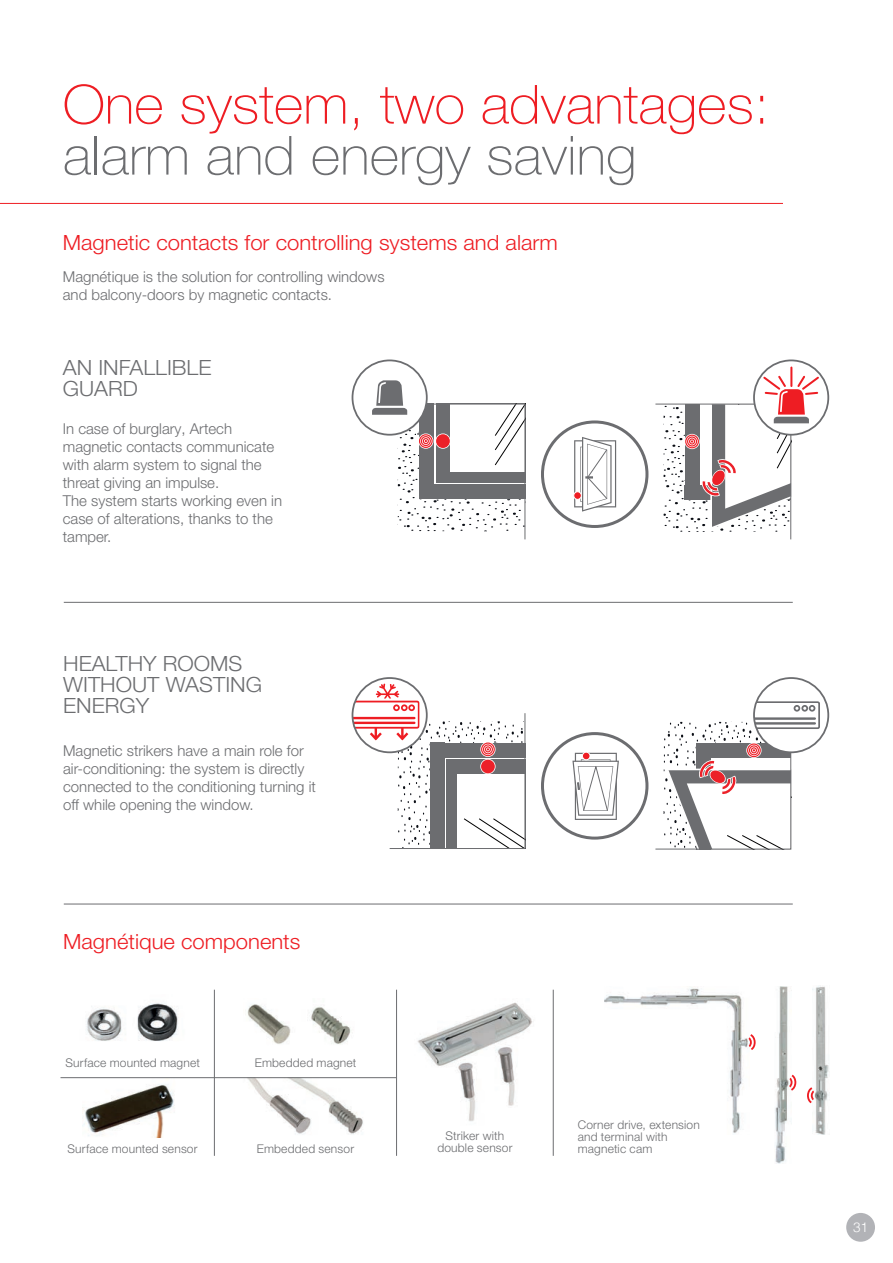
<style>
.page{position:relative;width:893px;height:1263px;background:#fff}
.page>*{position:absolute;margin:0;border:0;box-sizing:border-box;transform-origin:0 0}
.t1{font:100 54px "Helvetica Neue LT Pro";color:#ee1d23;scale:1.05 1}
.t2{font:100 54px "Helvetica Neue LT Pro";color:#6c6d70;scale:1.05 1}
.t3{font:300 21px "Helvetica Neue LT Pro";color:#ee1d23;scale:1.05 1}
.t4{font:300 21px/21px "Helvetica Neue LT Pro";color:#6c6d70;scale:1.05 1}
.t5{font:300 15px/18px "Helvetica Neue LT Pro";color:#6c6d70}
.t6{font:300 13.5px "Helvetica";color:#fff}
.t7{font:300 12px/12px "Helvetica Neue LT Pro";letter-spacing:.015em;color:#6c6d70;text-align:center}
</style>
<div class="page">
<div style="left:846px;top:1213px;width:29px;height:29px;background:#b2b3b7;border-radius:50%"></div>
<hr style="left:0;top:944px;width:1px;height:319px;background:#e5e6e8">
<img style="left:86px;top:1003px;width:92px;height:38px">
<img style="left:247px;top:1004px;width:104px;height:40px">
<img style="left:237px;top:1078px;width:130px;height:56px">
<img style="left:83px;top:1078px;width:94px;height:60px">
<hr style="left:214px;top:990px;width:1px;height:166px;background:#6c6d70">
<hr style="left:396px;top:990px;width:1px;height:166px;background:#6c6d70">
<hr style="left:553px;top:990px;width:1px;height:166px;background:#6c6d70">
<hr style="left:61px;top:1077px;width:335px;height:1px;background:#6c6d70">
<img style="left:813px;top:986px;width:16px;height:149px">
<svg style="left:807px;top:1087px;width:7px;height:16px"></svg>
<img style="left:775px;top:986px;width:17px;height:177px">
<svg style="left:789px;top:1075px;width:7px;height:16px"></svg>
<img style="left:604px;top:987px;width:144px;height:147px">
<svg style="left:748px;top:1034px;width:8px;height:16px"></svg>
<hr style="left:64px;top:602px;width:729px;height:1px;background:#6c6d70">
<hr style="left:64px;top:904px;width:729px;height:1px;background:#6c6d70">
<svg style="left:372px;top:380px;width:154px;height:160px"></svg>
<div style="left:352px;top:359px;width:76px;height:77px;border:2px solid #6c6d70;border-radius:50%"></div>
<svg style="left:754px;top:360px;width:74px;height:75px"></svg>
<svg style="left:655px;top:367px;width:165px;height:173px"></svg>
<div style="left:753px;top:359px;width:76px;height:77px;border:2px solid #6c6d70;border-radius:50%"></div>
<svg style="left:352px;top:683px;width:174px;height:166px"></svg>
<div style="left:352px;top:677px;width:76px;height:76px;border:2px solid #6c6d70;border-radius:50%"></div>
<svg style="left:655px;top:701px;width:165px;height:149px"></svg>
<div style="left:753px;top:677px;width:76px;height:76px;border:2px solid #6c6d70;border-radius:50%"></div>
<svg style="left:572px;top:753px;width:47px;height:67px"></svg>
<div style="left:582px;top:752px;width:8px;height:8px;background:#ee1d23;border:1px solid #fff;border-radius:50%"></div>
<div style="left:541px;top:732px;width:107px;height:108px;border:3px solid #6c6d70;border-radius:50%"></div>
<svg style="left:574px;top:437px;width:42px;height:75px"></svg>
<div style="left:573px;top:491px;width:9px;height:9px;background:#ee1d23;border:1px solid #fff;border-radius:50%"></div>
<div style="left:541px;top:420px;width:107px;height:108px;border:3px solid #6c6d70;border-radius:50%"></div>
<img style="left:417px;top:1002px;width:115px;height:120px">
<hr style="left:0;top:203px;width:783px;height:1px;background:#ee1d23">
<h1 class="t1" style="left:63px;top:74px;width:675px">One system, two advantages:</h1>
<h1 class="t2" style="left:63px;top:125px;width:548px">alarm and energy saving</h1>
<h2 class="t3" style="left:63px;top:230px;width:473px">Magnetic contacts for controlling systems and alarm</h2>
<p class="t5" style="left:63px;top:267px;width:323px">Magnétique is the solution for controlling windows and balcony-doors by magnetic contacts.</p>
<h2 class="t4" style="left:63px;top:357px;width:143px">AN INFALLIBLE<br>GUARD</h2>
<p class="t5" style="left:63px;top:420px;width:221px">In case of burglary, Artech magnetic contacts communicate with alarm system to signal the threat giving an impulse.<br>The system starts working even in case of alterations, thanks to the tamper.</p>
<h2 class="t4" style="left:63px;top:653px;width:191px">HEALTHY ROOMS<br>WITHOUT WASTING<br>ENERGY</h2>
<p class="t5" style="left:63px;top:741px;width:254px">Magnetic strikers have a main role for air-conditioning: the system is directly connected to the conditioning turning it off while opening the window.</p>
<h2 class="t3" style="left:63px;top:929px;width:227px">Magnétique components</h2>
<p class="t7" style="left:65px;top:1056px;width:136px">Surface mounted magnet</p>
<p class="t7" style="left:255px;top:1056px;width:103px">Embedded magnet</p>
<p class="t7" style="left:578px;top:1119px;width:124px;text-align:left">Corner drive, extension and terminal with</p>
<p class="t7" style="left:437px;top:1129px;width:77px">Striker with double sensor</p>
<p class="t7" style="left:67px;top:1142px;width:132px">Surface mounted sensor</p>
<p class="t7" style="left:578px;top:1143px;width:76px">magnetic cam</p>
<p class="t7" style="left:257px;top:1142px;width:99px">Embedded sensor</p>
<p class="t6" style="left:853px;top:1216px;width:17px">31</p>
</div>
